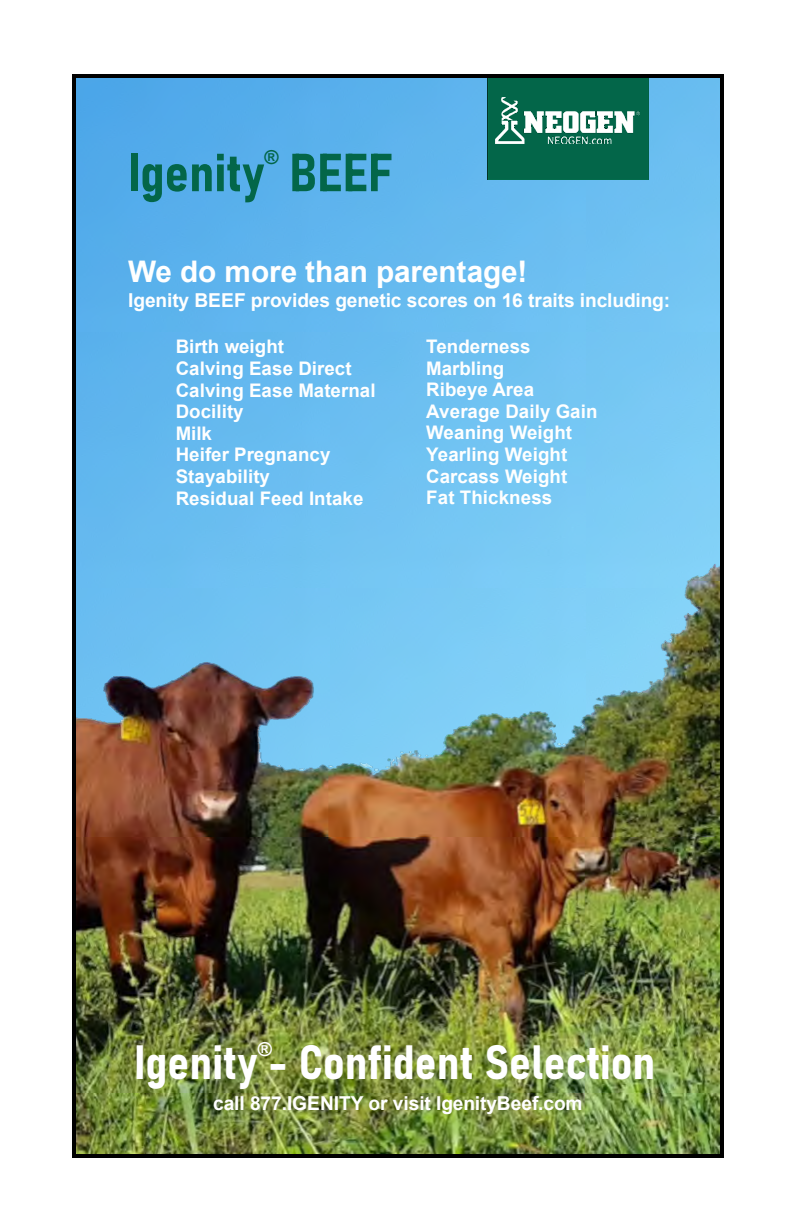
<style>
.page{position:relative;width:792px;height:1224px;background:#fff}
.page>*{position:absolute;margin:0;border:0;box-sizing:border-box;transform-origin:0 0}
.t1{font:52.8px "Cairo Font 1 0";color:#036649}
.t2{font:47.6px "Cairo Font 1 0";color:#fff}
.t3{font:700 29.8px "Arial";color:#fff}
.t4{font:700 19.2px "Arial";letter-spacing:-.005em;color:#fff}
.t5{font:700 19.2px "Arial";color:#036649}
.t6{font:700 18.8px/21.6px "Arial";letter-spacing:.005em;color:#fff}
</style>
<div class="page">
<img style="left:77px;top:79px;width:642px;height:246px">
<img style="left:77px;top:325px;width:642px;height:828px">
<img style="left:496px;top:97px;width:144px;height:47px">
<div style="left:72px;top:74px;width:652px;height:1084px;border:4px solid #000"></div>
<p class="t5" style="left:265px;top:144px;width:16px">®</p>
<h1 class="t1" style="left:128px;top:153px;width:265px">Igenity BEEF</h1>
<h3 class="t3" style="left:128px;top:251px;width:401px">We do more than parentage!</h3>
<p class="t4" style="left:128px;top:287px;width:543px">Igenity BEEF provides genetic scores on 16 traits including:</p>
<p class="t6" style="left:176px;top:336px;width:201px">Birth weight<br>Calving Ease Direct<br>Calving Ease Maternal<br>Docility<br>Milk<br>Heifer Pregnancy<br>Stayability<br>Residual Feed Intake</p>
<p class="t6" style="left:426px;top:336px;width:173px">Tenderness<br>Marbling<br>Ribeye Area<br>Average Daily Gain<br>Weaning Weight<br>Yearling Weight<br>Carcass Weight<br>Fat Thickness</p>
<p class="t4" style="left:258px;top:1036px;width:16px">®</p>
<p class="t4" style="left:213px;top:1090px;width:371px">call 877.IGENITY or visit IgenityBeef.com</p>
<h2 class="t2" style="left:134px;top:1045px;width:522px">Igenity - Confident Selection</h2>
</div>
